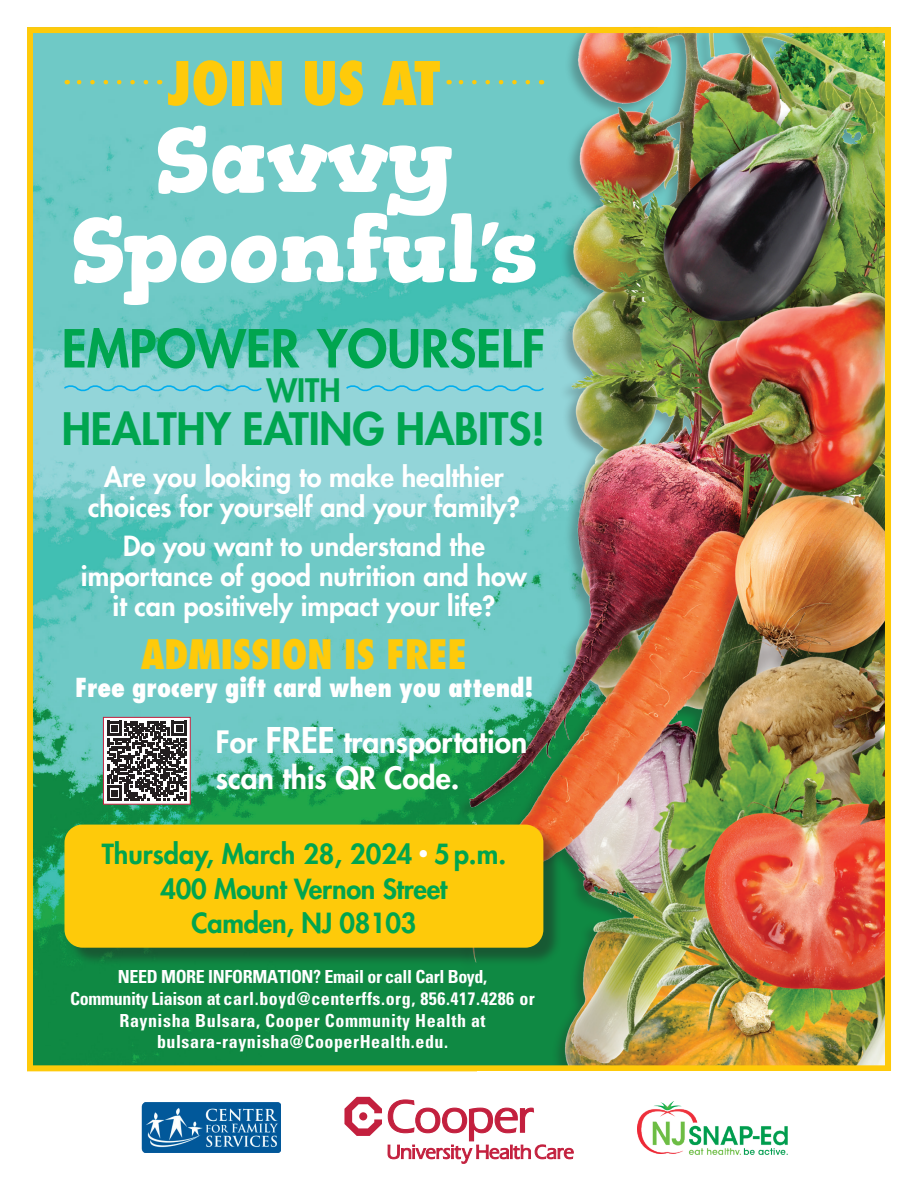
<style>
.page{position:relative;width:918px;height:1188px;background:#fff}
.page>*{position:absolute;margin:0;border:0;box-sizing:border-box;transform-origin:0 0}
.t1{font:700 91.5px/90px "Gorditas";color:#fff;text-align:center}
.t2{font:800 condensed 58.5px "Futura";letter-spacing:-.01em;color:#feca0a}
.t3{font:800 51px "Futura";color:#00a54f}
.t4{font:800 43.5px "Futura";letter-spacing:-.005em;color:#00a54f}
.t5{font:800 condensed 39.45px "Futura";letter-spacing:-.01em;color:#feca0a}
.t6{font:800 31.5px "Futura";color:#00a54f}
.t7{font:800 30px/36px "Futura";color:#fff}
.t8{font:800 27px/30px "Futura";color:#fff;text-align:center}
.t9{font:800 27px/34.5px "Futura";letter-spacing:-.01em;color:#00a54f;text-align:center}
.t10{font:800 condensed 25.5px "Futura";letter-spacing:-.01em;color:#fff}
.t11{font:700 condensed 18px/21.6px "Univers";letter-spacing:.03em;color:#fff;text-align:center}
.s1{font-size:34.5px}
.s2{font-size:19.5px;color:#fff}
</style>
<div class="page">
<img style="left:34px;top:34px;width:403px;height:1030px">
<img style="left:437px;top:34px;width:447px;height:1030px">
<div style="left:27px;top:27px;width:864px;height:1044px;border:6px solid #feca0a"></div>
<svg style="left:67px;top:80px;width:79px;height:4px"></svg>
<svg style="left:449px;top:80px;width:79px;height:4px"></svg>
<svg style="left:344px;top:383px;width:202px;height:10px;background:#7acedc"></svg>
<svg style="left:62px;top:383px;width:202px;height:10px;background:#78cddb"></svg>
<div style="left:67px;top:827px;width:495px;height:140px;background:#231f20;opacity:.45"></div>
<div style="left:64px;top:825px;width:479px;height:123px;background:#feca0a;border-radius:18px"></div>
<div style="left:103px;top:717px;width:87px;height:87px;background:#fff;border:1px solid #c3203e"></div>
<svg style="left:107px;top:721px;width:80px;height:80px"></svg>
<svg style="left:344px;top:1097px;width:230px;height:67px"></svg>
<img style="left:637px;top:1101px;width:151px;height:53px">
<img style="left:142px;top:1102px;width:139px;height:51px">
<h2 class="t2" style="left:167px;top:46px;width:276px">JOIN US AT</h2>
<h1 class="t1" style="left:70px;top:115px;width:469px">Savvy<br>Spoonful’s</h1>
<h3 class="t3" style="left:62px;top:315px;width:485px">EMPOWER YOURSELF</h3>
<h3 class="t6" style="left:266px;top:369px;width:76px">WITH</h3>
<h3 class="t4" style="left:62px;top:400px;width:485px">HEALTHY EATING HABITS!</h3>
<h3 class="t8" style="left:88px;top:462px;width:433px">Are you looking to make healthier choices for yourself and your family?</h3>
<h3 class="t8" style="left:81px;top:531px;width:448px">Do you want to understand the importance of good nutrition and how it can positively impact your life?</h3>
<h3 class="t5" style="left:141px;top:629px;width:328px">ADMISSION IS FREE</h3>
<h3 class="t10" style="left:75px;top:671px;width:459px">Free grocery gift card when you attend!</h3>
<h3 class="t7" style="left:216px;top:723px;width:313px">For <span class="s1">FREE</span> transportation scan this QR Code.</h3>
<h3 class="t9" style="left:102px;top:836px;width:406px">Thursday, March 28, 2024 <span class="s2">•</span> 5 p.m.<br>400 Mount Vernon Street<br>Camden, NJ 08103</h3>
<p class="t11" style="left:70px;top:966px;width:466px">NEED MORE INFORMATION? Email or call Carl Boyd,<br>Community Liaison at carl.boyd@centerffs.org, 856.417.4286 or Raynisha Bulsara, Cooper Community Health at bulsara-raynisha@CooperHealth.edu.</p>
</div>
